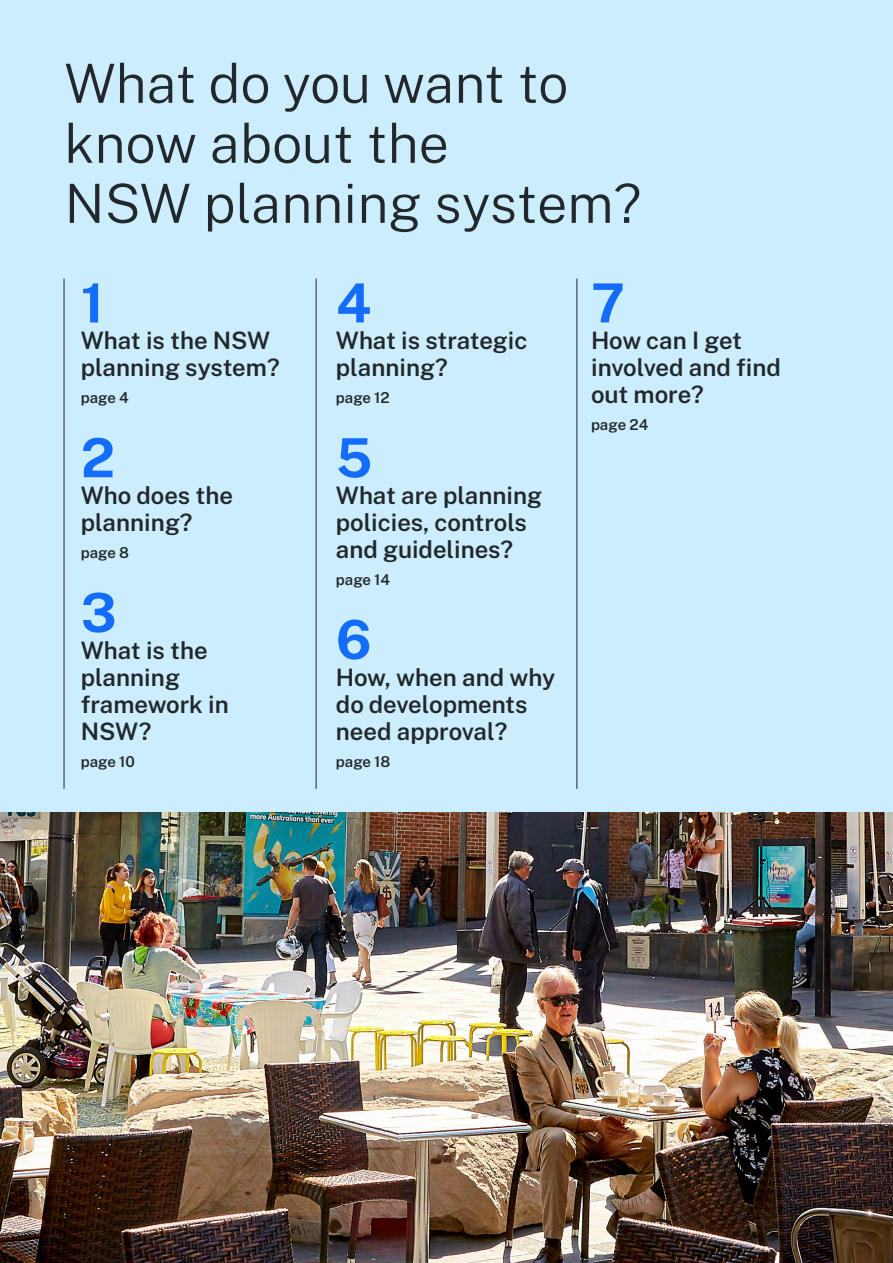
<style>
.page{position:relative;width:893px;height:1263px;background:#cbedfd}
.page>*{position:absolute;margin:0;border:0;box-sizing:border-box;transform-origin:0 0}
.Heading_1__H1{font:300 54px/60px "Public Sans";color:#22272b}
.t1{font:700 54px "Public Sans";color:#146cfd}
.t2{font:600 24px/27px "Public Sans";color:#22272b}
.t3{font:600 15px "Public Sans";letter-spacing:-.005em;color:#22272b}
</style>
<div class="page">
<img style="left:0;top:812px;width:893px;height:451px">
<hr style="left:316px;top:279px;width:1px;height:510px;background:#22272b">
<hr style="left:64px;top:279px;width:1px;height:510px;background:#22272b">
<hr style="left:576px;top:279px;width:1px;height:510px;background:#22272b">
<h1 class="Heading_1__H1" style="left:64px;top:50px;width:578px">What do you want to know about the<br>NSW planning system?</h1>
<p class="t1" style="left:81px;top:264px;width:25px">1</p>
<p class="t2" style="left:81px;top:326px;width:200px">What is the NSW planning system?</p>
<p class="t3" style="left:81px;top:387px;width:49px">page 4</p>
<p class="t1" style="left:81px;top:419px;width:36px">2</p>
<p class="t2" style="left:81px;top:481px;width:154px">Who does the planning?</p>
<p class="t3" style="left:81px;top:542px;width:50px">page 8</p>
<p class="t1" style="left:81px;top:573px;width:37px">3</p>
<p class="t2" style="left:81px;top:635px;width:150px">What is the planning framework in<br>NSW?</p>
<p class="t3" style="left:81px;top:751px;width:56px">page 10</p>
<p class="t1" style="left:336px;top:264px;width:37px">4</p>
<p class="t2" style="left:336px;top:326px;width:193px">What is strategic planning?</p>
<p class="t3" style="left:336px;top:387px;width:55px">page 12</p>
<p class="t1" style="left:336px;top:419px;width:38px">5</p>
<p class="t2" style="left:336px;top:481px;width:208px">What are planning policies, controls and guidelines?</p>
<p class="t3" style="left:336px;top:569px;width:56px">page 14</p>
<p class="t1" style="left:336px;top:600px;width:37px">6</p>
<p class="t2" style="left:336px;top:662px;width:221px">How, when and why do developments need approval?</p>
<p class="t3" style="left:336px;top:751px;width:56px">page 18</p>
<p class="t1" style="left:591px;top:264px;width:35px">7</p>
<p class="t2" style="left:591px;top:326px;width:191px">How can I get involved and find out more?</p>
<p class="t3" style="left:591px;top:414px;width:59px">page 24</p>
</div>
